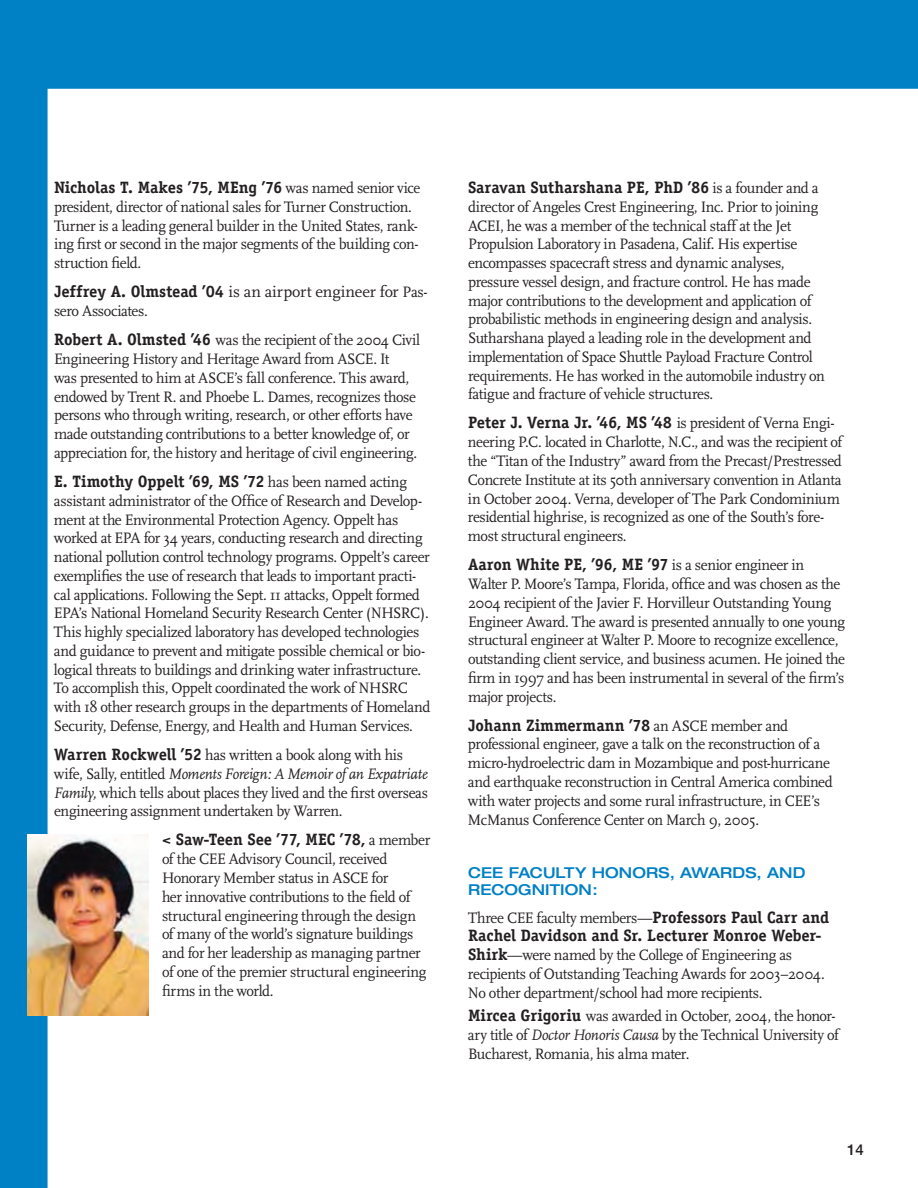
<style>
.page{position:relative;width:918px;height:1188px;background:#0080c5}
.page>*{position:absolute;margin:0;border:0;box-sizing:border-box;transform-origin:0 0}
.t1{font:700 16.5px "Officina Serif";letter-spacing:-.005em;color:#231f20}
.t2{font:16.5px "Scala";letter-spacing:-.005em;color:#231f20}
.t3{font:15.75px/18.8px "Scala";letter-spacing:-.025em;color:#231f20;scale:.95 1}
.t4{font:500 expanded 15px/16.5px "Helvetica Neue";letter-spacing:.005em;color:#0080c5}
.t5{font:500 15px "Helvetica Neue";color:#231f20}
.s1{font-family:"Scala";font-weight:400;font-size:15.75px}
.s2{font-family:"Officina Serif";font-weight:700}
.s3{font-size:15.75px}
.s4{font-family:"Officina Serif";font-weight:700;font-size:16.5px}
.s5{font-style:italic}
</style>
<div class="page">
<div style="left:48px;top:89px;width:870px;height:1099px;background:#fff"></div>
<img style="left:27px;top:834px;width:121px;height:182px">
<p class="t1" style="left:54px;top:181px;width:368px">Nicholas T. Makes ’75, MEng ’76 <span class="s1">was named senior vice</span></p>
<p class="t3" style="left:54px;top:199px;width:385px">president, director of national sales for Turner Construction.<br>Turner is a leading general builder in the United States, rank&shy;ing first or second in the major segments of the building con&shy;struction field.</p>
<p class="t2" style="left:54px;top:285px;width:375px"><span class="s2">Jeffrey A. Olmstead ’04</span> is an airport engineer for <span class="s3">Pas-</span></p>
<p class="t3" style="left:54px;top:298px;width:387px;line-height:29.2px">sero Associates.<br><span class="s4">Robert A. Olmsted ’46</span> was the recipient of the 2004 Civil</p>
<p class="t3" style="left:54px;top:351px;width:384px">Engineering History and Heritage Award from ASCE. It<br>was presented to him at ASCE’s fall conference. This award, endowed by Trent R. and Phoebe L. Dames, recognizes those persons who through writing, research, or other efforts have made outstanding contributions to a better knowledge of, or appreciation for, the history and heritage of civil engineering.</p>
<p class="t1" style="left:54px;top:475px;width:355px">E. Timothy Oppelt ’69, MS ’72 <span class="s1">has been named acting</span></p>
<p class="t3" style="left:54px;top:493px;width:398px">assistant administrator of the Office of Research and Develop&shy;ment at the Environmental Protection Agency. Oppelt has worked at EPA for 34 years, conducting research and directing national pollution control technology programs. Oppelt’s career exemplifies the use of research that leads to important practi&shy;cal applications. Following the Sept. 11 attacks, Oppelt formed EPA’s National Homeland Security Research Center (NHSRC).<br>This highly specialized laboratory has developed technologies and guidance to prevent and mitigate possible chemical or bio&shy;logical threats to buildings and drinking water infrastructure.<br>To accomplish this, Oppelt coordinated the work of NHSRC with 18 other research groups in the departments of Homeland Security, Defense, Energy, and Health and Human Services.</p>
<p class="t3" style="left:54px;top:747px;width:395px"><span class="s4">Warren Rockwell ’52</span> has written a book along with his wife, Sally, entitled <span class="s5">Moments Foreign: A Memoir of an Expatriate Family,</span> which tells about places they lived and the first overseas engineering assignment undertaken by Warren.</p>
<p class="t1" style="left:162px;top:834px;width:270px">&lt; Saw-Teen See ’77, MEC ’78, <span class="s1">a member</span></p>
<p class="t3" style="left:162px;top:851px;width:280px">of the CEE Advisory Council, received Honorary Member status in ASCE for<br>her innovative contributions to the field of structural engineering through the design of many of the world’s signature buildings and for her leadership as managing partner of one of the premier structural engineering firms in the world.</p>
<p class="t1" style="left:468px;top:181px;width:352px">Saravan Sutharshana PE, PhD ’86 <span class="s1">is a founder and a</span></p>
<p class="t3" style="left:468px;top:199px;width:377px">director of Angeles Crest Engineering, Inc. Prior to joining ACEI, he was a member of the technical staff at the Jet Propulsion Laboratory in Pasadena, Calif. His expertise encompasses spacecraft stress and dynamic analyses, pressure vessel design, and fracture control. He has made major contributions to the development and application of probabilistic methods in engineering design and analysis.<br>Sutharshana played a leading role in the development and implementation of Space Shuttle Payload Fracture Control requirements. He has worked in the automobile industry on fatigue and fracture of vehicle structures.</p>
<p class="t1" style="left:468px;top:417px;width:368px">Peter J. Verna Jr. ’46, MS ’48 <span class="s1">is president of Verna Engi-</span></p>
<p class="t3" style="left:468px;top:434px;width:396px">neering P.C. located in Charlotte, N.C., and was the recipient of the “Titan of the Industry” award from the Precast/Prestressed Concrete Institute at its 50th anniversary convention in Atlanta in October 2004. Verna, developer of The Park Condominium residential highrise, is recognized as one of the South’s fore&shy;most structural engineers.</p>
<p class="t1" style="left:468px;top:558px;width:338px">Aaron White PE, ’96, ME ’97 <span class="s1">is a senior engineer in</span></p>
<p class="t3" style="left:468px;top:576px;width:398px">Walter P. Moore’s Tampa, Florida, office and was chosen as the 2004 recipient of the Javier F. Horvilleur Outstanding Young Engineer Award. The award is presented annually to one young structural engineer at Walter P. Moore to recognize excellence, outstanding client service, and business acumen. He joined the firm in 1997 and has been instrumental in several of the firm’s major projects.</p>
<p class="t1" style="left:468px;top:719px;width:322px">Johann Zimmermann ’78 <span class="s1">an ASCE member and</span></p>
<p class="t3" style="left:468px;top:736px;width:386px">professional engineer, gave a talk on the reconstruction of a micro-hydroelectric dam in Mozambique and post-hurricane and earthquake reconstruction in Central America combined with water projects and some rural infrastructure, in CEE’s McManus Conference Center on March 9, 2005.</p>
<p class="t4" style="left:468px;top:866px;width:339px">CEE FACULTY HONORS, AWARDS, AND<br>RECOGNITION:</p>
<p class="t3" style="left:468px;top:910px;width:382px">Three CEE faculty members—<span class="s4">Professors Paul Carr and</span></p>
<p class="t1" style="left:468px;top:930px;width:355px">Rachel Davidson and Sr. Lecturer Monroe Weber-</p>
<p class="t3" style="left:468px;top:947px;width:377px"><span class="s4">Shirk</span>—were named by the College of Engineering as recipients of Outstanding Teaching Awards for 2003–2004.<br>No other department/school had more recipients.</p>
<p class="t3" style="left:468px;top:1008px;width:392px"><span class="s4">Mircea Grigoriu</span> was awarded in October, 2004, the honor&shy;ary title of <span class="s5">Doctor Honoris Causa</span> by the Technical University of<br>Bucharest, Romania, his alma mater.</p>
<p class="t5" style="left:847px;top:1137px;width:18px">14</p>
</div>
